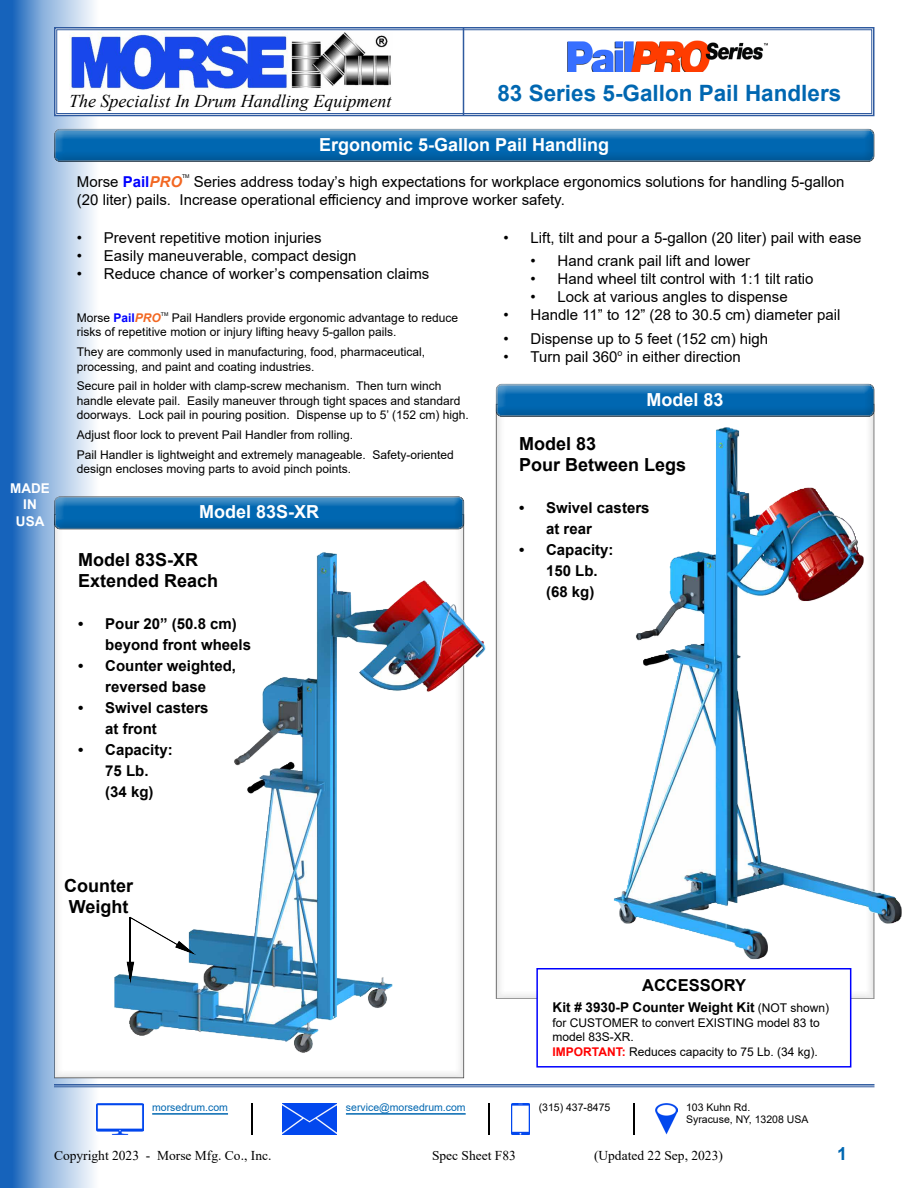
<style>
.page{position:relative;width:918px;height:1188px;background:#fff}
.page>*{position:absolute;margin:0;border:0;box-sizing:border-box;transform-origin:0 0}
.t1{font:700 22.5px "Arial";color:#0067b1}
.t2{font:700 18px/21px "Arial";color:#000}
.t3{font:700 18px "Arial";color:#fff}
.t4{font:italic 18px "Times New Roman";color:#000}
.t5{font:700 18px "Arial";color:#0067b1}
.t6{font:700 16.5px "Arial";color:#000}
.t7{font:15px/18px "Arial";color:#000}
.t8{font:700 15px/21px "Arial";color:#000}
.t9{font:13.5px "Times New Roman";color:#000}
.t10{font:700 13.5px "Arial";color:#000}
.t11{font:700 13.5px/16.2px "Arial";color:#fff;text-align:center}
.t12{font:12px/14.4px "Arial";color:#000}
.t13{font:10.5px/12.6px "Arial";color:#000}
.t14{font:10.5px "Arial";color:#0067b1}
.t15{font:5.25px "Arial";color:#000}
.s1{font-weight:700;color:#00f}
.s2{font-weight:700;font-style:italic;color:#f26722}
.s3{font-weight:400;font-size:12px}
.s4{font-weight:700;color:#f00}
</style>
<div class="page">
<img style="left:0;top:0;width:202px;height:1188px">
<svg style="left:53px;top:26px;width:822px;height:91px"></svg>
<div style="left:56px;top:29px;width:816px;height:85px;border:1px solid #2f5a9f"></div>
<img style="left:69px;top:32px;width:324px;height:58px">
<hr style="left:463px;top:27px;width:1px;height:88px;background:#2f5a9f">
<hr style="left:54px;top:1084px;width:820px;height:2px;background:#2f5a9f">
<hr style="left:54px;top:1087px;width:820px;height:1px;background:#2f5a9f">
<img style="left:567px;top:41px;width:202px;height:31px">
<img style="left:282px;top:1103px;width:55px;height:32px">
<img style="left:96px;top:1103px;width:47px;height:32px">
<img style="left:512px;top:1103px;width:18px;height:32px">
<img style="left:656px;top:1103px;width:21px;height:32px">
<hr style="left:346px;top:1113px;width:120px;height:2px;background:#0067b1">
<hr style="left:152px;top:1113px;width:76px;height:2px;background:#0067b1">
<hr style="left:249px;top:1102px;width:4px;height:33px;background:#808080;opacity:.75">
<div style="left:485px;top:1102px;width:5px;height:33px;background:#808080;opacity:.75"></div>
<hr style="left:631px;top:1102px;width:4px;height:33px;background:#808080;opacity:.75">
<div style="left:493px;top:403px;width:383px;height:597px;background:#808080;opacity:.75"></div>
<div style="left:52px;top:513px;width:413px;height:566px;background:#808080;opacity:.75"></div>
<img style="left:114px;top:734px;width:187px;height:319px">
<div style="left:48px;top:124px;width:828px;height:38px;background:#fff;opacity:.49"></div>
<div style="left:48px;top:129px;width:828px;height:36px;background:#000;opacity:.49"></div>
<div style="left:52px;top:495px;width:413px;height:30px;background:#fff;opacity:.49"></div>
<div style="left:52px;top:497px;width:413px;height:35px;background:#000;opacity:.49"></div>
<div style="left:536px;top:968px;width:315px;height:100px;background:#fff;border:2px solid #00f"></div>
<div style="left:494px;top:382px;width:381px;height:30px;background:#efefef"></div>
<div style="left:494px;top:384px;width:381px;height:36px;background:#000;opacity:.49"></div>
<div style="left:125px;top:960px;width:12px;height:26px;background:#2a7cb2"></div>
<svg style="left:126px;top:913px;width:75px;height:71px"></svg>
<img style="left:614px;top:552px;width:136px;height:407px">
<h2 class="t4" style="left:69px;top:89px;width:324px">The Specialist In Drum Handling Equipment</h2>
<h1 class="t1" style="left:497px;top:77px;width:345px">83 Series 5-Gallon Pail Handlers</h1>
<p class="t11" style="left:10px;top:481px;width:41px">MADE<br>IN<br>USA</p>
<h2 class="t3" style="left:319px;top:132px;width:292px">Ergonomic 5-Gallon Pail Handling</h2>
<p class="t7" style="left:77px;top:173px;width:107px">Morse <span class="s1">Pail</span><span class="s2">PRO</span></p>
<p class="t15" style="left:182px;top:172px;width:9px">TM</p>
<p class="t7" style="left:77px;top:173px;width:769px;text-indent:117px">Series address today’s high expectations for workplace ergonomics solutions for handling 5-gallon (20 liter) pails. Increase operational efficiency and improve worker safety.</p>
<p class="t7" style="left:77px;top:228px;width:246px">• Prevent repetitive motion injuries</p>
<p class="t7" style="left:77px;top:246px;width:281px">• Easily maneuverable, compact design</p>
<p class="t7" style="left:77px;top:264px;width:354px">• Reduce chance of worker’s compensation claims</p>
<p class="t7" style="left:504px;top:229px;width:359px">• Lift, tilt and pour a 5-gallon (20 liter) pail with ease</p>
<p class="t7" style="left:531px;top:252px;width:221px">• Hand crank pail lift and lower</p>
<p class="t7" style="left:531px;top:270px;width:284px">• Hand wheel tilt control with 1:1 tilt ratio</p>
<p class="t7" style="left:531px;top:288px;width:259px">• Lock at various angles to dispense</p>
<p class="t7" style="left:504px;top:306px;width:338px">• Handle 11” to 12” (28 to 30.5 cm) diameter pail</p>
<p class="t7" style="left:504px;top:329px;width:266px">• Dispense up to 5 feet (152 cm) high</p>
<p class="t7" style="left:504px;top:347px;width:239px">• Turn pail 360<sup>o</sup> in either direction</p>
<h2 class="t3" style="left:647px;top:387px;width:79px">Model 83</h2>
<h2 class="t2" style="left:519px;top:433px;width:169px">Model 83<br>Pour Between Legs</h2>
<p class="t8" style="left:546px;top:497px;width:105px;text-indent:-27px">• Swivel casters at rear</p>
<p class="t8" style="left:546px;top:539px;width:69px;text-indent:-27px">• Capacity:<br>150 Lb. (68 kg)</p>
<p class="t12" style="left:77px;top:310px;width:86px">Morse <span class="s1">Pail</span><span class="s2">PRO</span></p>
<p class="t15" style="left:161px;top:310px;width:9px">TM</p>
<p class="t12" style="left:77px;top:310px;width:383px;text-indent:95px">Pail Handlers provide ergonomic advantage to reduce risks of repetitive motion or injury lifting heavy 5-gallon pails.</p>
<p class="t12" style="left:77px;top:345px;width:350px">They are commonly used in manufacturing, food, pharmaceutical, processing, and paint and coating industries.</p>
<p class="t12" style="left:77px;top:379px;width:393px">Secure pail in holder with clamp-screw mechanism. Then turn winch handle elevate pail. Easily maneuver through tight spaces and standard doorways. Lock pail in pouring position. Dispense up to 5’ (152 cm) high.</p>
<p class="t12" style="left:77px;top:425px;width:378px;line-height:19.8px">Adjust floor lock to prevent Pail Handler from rolling.<br>Pail Handler is lightweight and extremely manageable. Safety-oriented</p>
<p class="t12" style="left:77px;top:462px;width:276px">design encloses moving parts to avoid pinch points.</p>
<h2 class="t3" style="left:199px;top:499px;width:122px">Model 83S-XR</h2>
<h2 class="t2" style="left:78px;top:550px;width:142px">Model 83S-XR<br>Extended Reach</h2>
<p class="t8" style="left:105px;top:614px;width:147px;text-indent:-27px">• Pour 20” (50.8 cm) beyond front wheels</p>
<p class="t8" style="left:78px;top:656px;width:159px;text-align:center">• Counter weighted, reversed base</p>
<p class="t8" style="left:105px;top:698px;width:105px;text-indent:-27px">• Swivel casters at front</p>
<p class="t8" style="left:78px;top:740px;width:96px;text-align:center">• Capacity:<br>75 Lb.<br>(34 kg)</p>
<h2 class="t2" style="left:64px;top:875px;width:70px;line-height:21.6px">Counter<br>Weight</h2>
<h3 class="t6" style="left:642px;top:973px;width:105px">ACCESSORY</h3>
<p class="t10" style="left:553px;top:998px;width:278px">Kit # 3930-P Counter Weight Kit <span class="s3">(NOT shown)</span></p>
<p class="t12" style="left:553px;top:1015px;width:269px">for CUSTOMER to convert EXISTING model 83 to model 83S-XR.<br><span class="s4">IMPORTANT:</span> Reduces capacity to 75 Lb. (34 kg).</p>
<p class="t14" style="left:346px;top:1100px;width:121px">service@morsedrum.com</p>
<p class="t13" style="left:686px;top:1101px;width:124px">103 Kuhn Rd.<br>Syracuse, NY, 13208 USA</p>
<p class="t14" style="left:152px;top:1100px;width:77px">morsedrum.com</p>
<p class="t13" style="left:539px;top:1101px;width:73px">(315) 437-8475</p>
<p class="t9" style="left:54px;top:1146px;width:219px">Copyright 2023 - Morse Mfg. Co., Inc.</p>
<p class="t9" style="left:432px;top:1146px;width:85px">Spec Sheet F83</p>
<p class="t9" style="left:594px;top:1146px;width:130px">(Updated 22 Sep, 2023)</p>
<h2 class="t5" style="left:837px;top:1141px;width:12px">1</h2>
</div>
